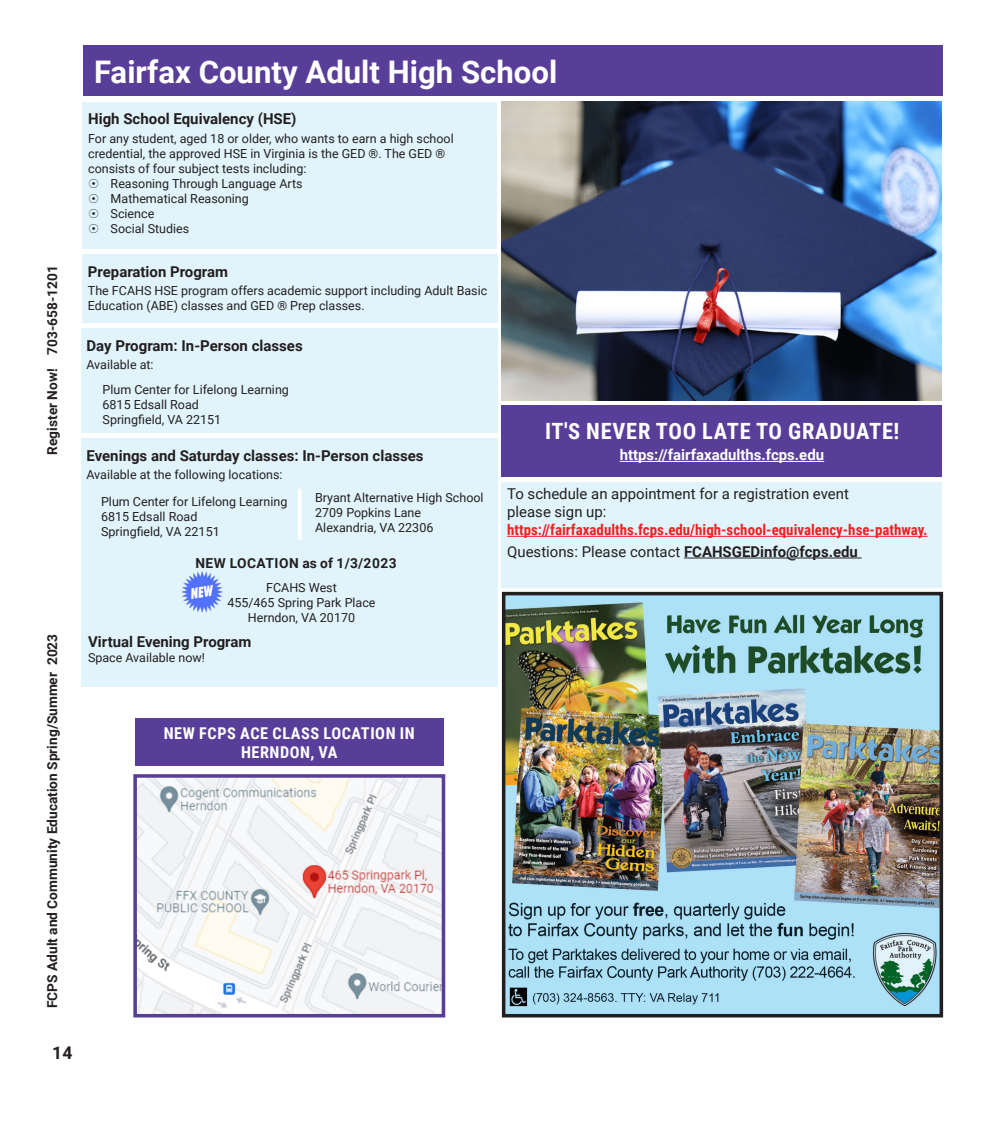
<style>
.page{position:relative;width:990px;height:1125px;background:#fff}
.page>*{position:absolute;margin:0;border:0;box-sizing:border-box;transform-origin:0 0}
.Main_Program_Heading{font:700 31.12px "Roboto";color:#fff}
.Small_Information_bo{font:700 22.38px "Roboto Condensed";letter-spacing:.035em;color:#fff}
.t1{font:700 17.5px "Roboto";color:#231f20}
.Small_Information_bo-2{font:700 16.25px/19.5px "Roboto Condensed";letter-spacing:.035em;color:#fff;text-align:center}
.Small_Information_bo-3{font:700 15px "Roboto";color:#231f20}
.Small_Information_bo-4{font:15px "Roboto";color:#231f20}
.Small_Information_bo-5{font:700 15px "Roboto Condensed";color:#ee2123}
.Small_Information_bo-6{font:700 15px "Roboto";color:#fff}
.Small_Information_bo-7{font:700 13.75px "Roboto";color:#231f20}
.Small_Information_bo-8{font:700 13.75px "Roboto";letter-spacing:.035em;color:#231f20}
.Small_Information_bo-9{font:12.5px/15px "Roboto";color:#231f20}
.s1{font-weight:700}
</style>
<div class="page">
<img style="left:502px;top:102px;width:440px;height:298px">
<div style="left:83px;top:46px;width:860px;height:50px;background:#593e99"></div>
<div style="left:83px;top:102px;width:414px;height:147px;background:#e1f4fc"></div>
<div style="left:502px;top:406px;width:440px;height:71px;background:#593e99"></div>
<hr style="left:620px;top:461px;width:204px;height:1px;background:#fff">
<div style="left:502px;top:483px;width:440px;height:105px;background:#e1f4fc"></div>
<hr style="left:507px;top:536px;width:421px;height:1px;background:#ee2123">
<hr style="left:684px;top:558px;width:178px;height:1px;background:#231f20">
<div style="left:82px;top:254px;width:416px;height:68px;background:#e1f4fc"></div>
<div style="left:81px;top:328px;width:416px;height:105px;background:#e1f4fc"></div>
<div style="left:81px;top:438px;width:416px;height:248px;background:#e1f4fc"></div>
<hr style="left:298px;top:489px;width:3px;height:51px;background:#fff">
<img style="left:507px;top:597px;width:431px;height:416px">
<div style="left:502px;top:592px;width:441px;height:426px;border:4px solid #231f20"></div>
<img style="left:181px;top:571px;width:42px;height:42px">
<img style="left:138px;top:779px;width:302px;height:234px">
<div style="left:133px;top:774px;width:312px;height:244px;border:4px solid #593e99"></div>
<div style="left:135px;top:719px;width:309px;height:47px;background:#593e99"></div>
<p class="Small_Information_bo-7" style="left:43px;top:455px;width:191px;rotate:-90deg">Register Now! 703-658-1201</p>
<p class="Small_Information_bo-7" style="left:43px;top:1008px;width:376px;rotate:-90deg">FCPS Adult and Community Education Spring/Summer 2023</p>
<p class="Main_Program_Heading" style="left:94px;top:50px;width:465px">Fairfax County Adult High School</p>
<p class="Small_Information_bo-3" style="left:88px;top:109px;width:210px">High School Equivalency (HSE)</p>
<p class="Small_Information_bo-9" style="left:88px;top:131px;width:367px">For any student, aged 18 or older, who wants to earn a high school credential, the approved HSE in Virginia is the GED ®. The GED ® consists of four subject tests including:</p>
<p class="Small_Information_bo-9" style="left:111px;top:176px;width:193px">Reasoning Through Language Arts</p>
<p class="Small_Information_bo-9" style="left:111px;top:191px;width:140px">Mathematical Reasoning</p>
<p class="Small_Information_bo-9" style="left:111px;top:206px;width:45px">Science</p>
<p class="Small_Information_bo-9" style="left:111px;top:221px;width:80px">Social Studies</p>
<p class="Small_Information_bo-3" style="left:88px;top:261px;width:142px">Preparation Program</p>
<p class="Small_Information_bo-9" style="left:88px;top:283px;width:401px">The FCAHS HSE program offers academic support including Adult Basic<br>Education (ABE) classes and GED ® Prep classes.</p>
<p class="Small_Information_bo-3" style="left:86px;top:335px;width:218px">Day Program: In-Person classes</p>
<p class="Small_Information_bo-9" style="left:86px;top:357px;width:69px">Available at:</p>
<p class="Small_Information_bo-9" style="left:103px;top:381px;width:188px">Plum Center for Lifelong Learning</p>
<p class="Small_Information_bo-9" style="left:103px;top:396px;width:98px">6815 Edsall Road</p>
<p class="Small_Information_bo-9" style="left:103px;top:411px;width:120px">Springfield, VA 22151</p>
<p class="Small_Information_bo-3" style="left:86px;top:445px;width:339px">Evenings and Saturday classes: In-Person classes</p>
<p class="Small_Information_bo-9" style="left:86px;top:467px;width:198px">Available at the following locations:</p>
<p class="Small_Information_bo-9" style="left:315px;top:489px;width:170px">Bryant Alternative High School</p>
<p class="Small_Information_bo-9" style="left:315px;top:504px;width:107px">2709 Popkins Lane</p>
<p class="Small_Information_bo-9" style="left:315px;top:519px;width:120px">Alexandria, VA 22306</p>
<p class="Small_Information_bo-9" style="left:101px;top:494px;width:188px">Plum Center for Lifelong Learning</p>
<p class="Small_Information_bo-9" style="left:101px;top:509px;width:98px">6815 Edsall Road</p>
<p class="Small_Information_bo-9" style="left:101px;top:524px;width:120px">Springfield, VA 22151</p>
<p class="Small_Information_bo-8" style="left:195px;top:553px;width:203px">NEW LOCATION as of 1/3/2023</p>
<p class="Small_Information_bo-9" style="left:266px;top:580px;width:72px">FCAHS West</p>
<p class="Small_Information_bo-9" style="left:227px;top:595px;width:150px">455/465 Spring Park Place</p>
<p class="Small_Information_bo-9" style="left:248px;top:610px;width:109px">Herndon, VA 20170</p>
<p class="Small_Information_bo-3" style="left:88px;top:631px;width:165px">Virtual Evening Program</p>
<p class="Small_Information_bo-9" style="left:88px;top:649px;width:118px">Space Available now!</p>
<p class="Small_Information_bo" style="left:545px;top:416px;width:356px">IT'S NEVER TOO LATE TO GRADUATE!</p>
<p class="Small_Information_bo-6" style="left:620px;top:445px;width:206px">https://fairfaxadulths.fcps.edu</p>
<p class="Small_Information_bo-4" style="left:507px;top:484px;width:343px">To schedule an appointment for a registration event</p>
<p class="Small_Information_bo-4" style="left:507px;top:501px;width:101px">please sign up:</p>
<p class="Small_Information_bo-5" style="left:507px;top:519px;width:422px">https://fairfaxadulths.fcps.edu/high-school-equivalency-hse-pathway.</p>
<p class="Small_Information_bo-4" style="left:507px;top:541px;width:352px">Questions: Please contact <span class="s1">FCAHSGEDinfo@fcps.edu</span></p>
<p class="Small_Information_bo-2" style="left:164px;top:723px;width:253px">NEW FCPS ACE CLASS LOCATION IN<br>HERNDON, VA</p>
<h3 class="t1" style="left:52px;top:1040px;width:22px">14</h3>
</div>
